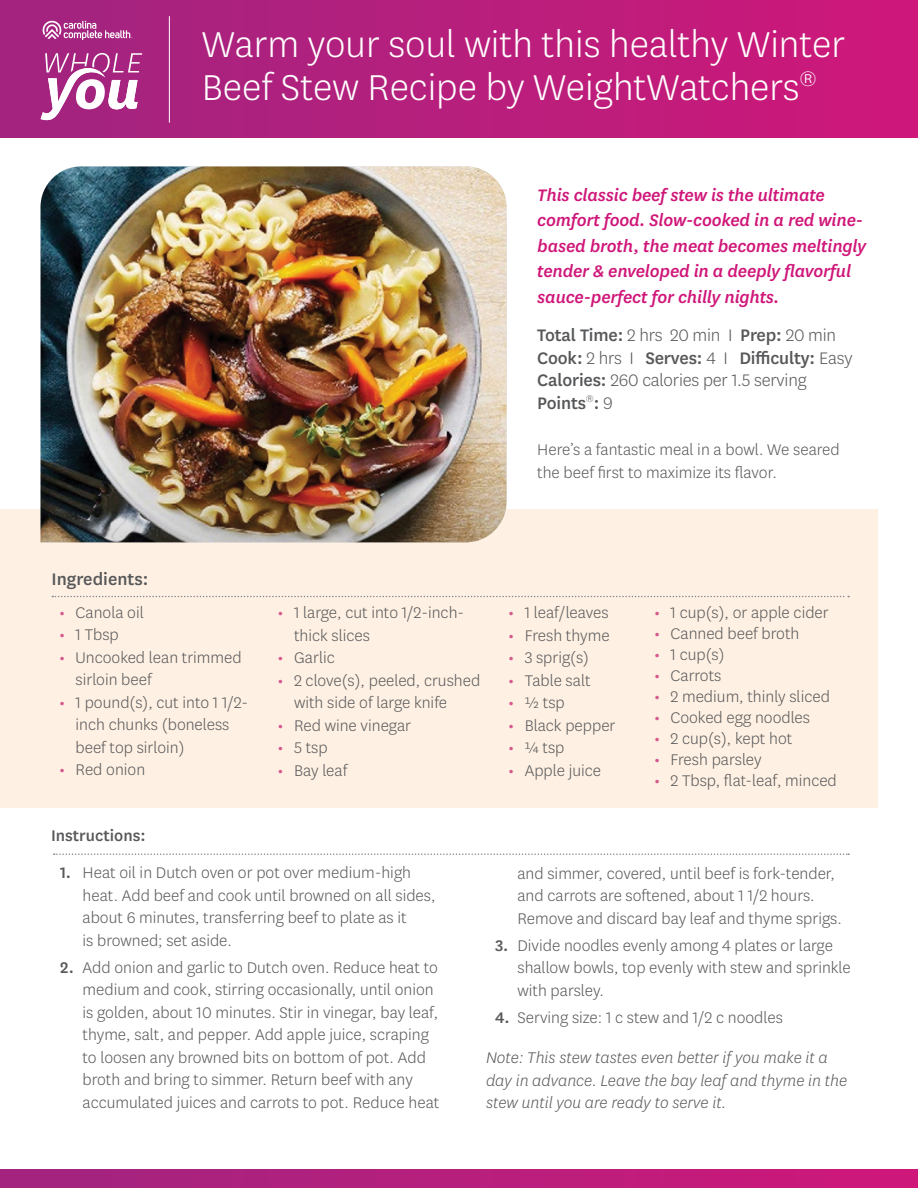
<style>
.page{position:relative;width:918px;height:1188px;background:#fff}
.page>*{position:absolute;margin:0;border:0;box-sizing:border-box;transform-origin:0 0}
.t1{font:300 42px/43.5px "Centene Sans";color:#fff}
.t2{font:italic 500 19.5px/25.5px "Centene Sans";letter-spacing:-.01em;color:#cf1679}
.t3{font:500 19.5px/22.5px "Centene Sans";letter-spacing:-.01em;color:#57585a}
.t4{font:300 18px/22.5px "Centene Sans";color:#57585a}
.t5{font:italic 300 18px/22.5px "Centene Sans";color:#57585a}
.t6{font:500 18px "Centene Sans";color:#57585a}
.s1{font-weight:300}
.s2{font-weight:500;color:#d6578e}
.s3{font-weight:500}
</style>
<div class="page">
<div style="left:0;top:509px;width:877px;height:298px;background:#fef0e2"></div>
<div style="left:0;top:0;width:918px;height:137px;background:linear-gradient(to right,#a02580,#ce187a)"></div>
<svg style="left:41px;top:53px;width:101px;height:67px"></svg>
<hr style="left:169px;top:16px;width:1px;height:107px;background:#fff">
<svg style="left:43px;top:21px;width:90px;height:19px;background:#bc5ea1"></svg>
<div style="left:0;top:1170px;width:918px;height:18px;background:linear-gradient(to right,#a0257f,#ce187a)"></div>
<svg style="left:52px;top:596px;width:797px;height:1px"></svg>
<img style="left:41px;top:167px;width:466px;height:375px">
<svg style="left:54px;top:853px;width:795px;height:2px"></svg>
<h1 class="t1" style="left:202px;top:21px;width:645px">Warm your soul with this healthy Winter<br>Beef Stew Recipe by WeightWatchers<sup>®</sup></h1>
<p class="t2" style="left:537px;top:181px;width:330px">This classic beef stew is the ultimate comfort food. Slow-cooked in a red wine&shy;based broth, the meat becomes meltingly tender &amp; enveloped in a deeply flavorful sauce-perfect for chilly nights.</p>
<p class="t3" style="left:537px;top:323px;width:317px">Total Time: <span class="s1">2 hrs 20 min I</span> Prep: <span class="s1">20 min<br></span>Cook: <span class="s1">2 hrs I</span> Serves: <span class="s1">4 I</span> Difficulty: <span class="s1">Easy<br></span>Calories: <span class="s1">260 calories per 1.5 serving<br></span>Points<sup>®</sup>: <span class="s1">9</span></p>
<p class="t4" style="left:537px;top:438px;width:304px">Here’s a fantastic meal in a bowl. We seared the beef first to maximize its flavor.</p>
<p class="t3" style="left:52px;top:567px;width:98px">Ingredients:</p>
<p class="t4" style="left:59px;top:601px;width:86px"><span class="s2">•</span> Canola oil</p>
<p class="t4" style="left:59px;top:623px;width:61px"><span class="s2">•</span> 1 Tbsp</p>
<p class="t4" style="left:76px;top:646px;width:168px;text-indent:-17px"><span class="s2">•</span> Uncooked lean trimmed sirloin beef</p>
<p class="t4" style="left:76px;top:691px;width:174px;text-indent:-17px"><span class="s2">•</span> 1 pound(s), cut into 1 1/2- inch chunks (boneless beef top sirloin)</p>
<p class="t4" style="left:59px;top:758px;width:88px"><span class="s2">•</span> Red onion</p>
<p class="t4" style="left:294px;top:601px;width:172px;text-indent:-17px"><span class="s2">•</span> 1 large, cut into 1/2-inch&shy;thick slices</p>
<p class="t4" style="left:278px;top:646px;width:59px"><span class="s2">•</span> Garlic</p>
<p class="t4" style="left:294px;top:668px;width:188px;text-indent:-17px"><span class="s2">•</span> 2 clove(s), peeled, crushed with side of large knife</p>
<p class="t4" style="left:278px;top:713px;width:135px"><span class="s2">•</span> Red wine vinegar</p>
<p class="t4" style="left:278px;top:736px;width:52px"><span class="s2">•</span> 5 tsp</p>
<p class="t4" style="left:278px;top:758px;width:71px"><span class="s2">•</span> Bay leaf</p>
<p class="t4" style="left:508px;top:601px;width:102px"><span class="s2">•</span> 1 leaf/leaves</p>
<p class="t4" style="left:508px;top:623px;width:103px"><span class="s2">•</span> Fresh thyme</p>
<p class="t4" style="left:508px;top:646px;width:82px"><span class="s2">•</span> 3 sprig(s)</p>
<p class="t4" style="left:508px;top:668px;width:84px"><span class="s2">•</span> Table salt</p>
<p class="t4" style="left:508px;top:691px;width:58px"><span class="s2">•</span> ½ tsp</p>
<p class="t4" style="left:508px;top:713px;width:109px"><span class="s2">•</span> Black pepper</p>
<p class="t4" style="left:508px;top:736px;width:58px"><span class="s2">•</span> ¼ tsp</p>
<p class="t4" style="left:508px;top:758px;width:95px"><span class="s2">•</span> Apple juice</p>
<p class="t4" style="left:654px;top:601px;width:176px"><span class="s2">•</span> 1 cup(s), or apple cider</p>
<p class="t4" style="left:654px;top:622px;width:147px"><span class="s2">•</span> Canned beef broth</p>
<p class="t4" style="left:654px;top:643px;width:72px"><span class="s2">•</span> 1 cup(s)</p>
<p class="t4" style="left:654px;top:664px;width:69px"><span class="s2">•</span> Carrots</p>
<p class="t4" style="left:654px;top:685px;width:177px"><span class="s2">•</span> 2 medium, thinly sliced</p>
<p class="t4" style="left:654px;top:706px;width:158px"><span class="s2">•</span> Cooked egg noodles</p>
<p class="t4" style="left:654px;top:727px;width:140px"><span class="s2">•</span> 2 cup(s), kept hot</p>
<p class="t4" style="left:654px;top:748px;width:109px"><span class="s2">•</span> Fresh parsley</p>
<p class="t4" style="left:654px;top:769px;width:184px"><span class="s2">•</span> 2 Tbsp, flat-leaf, minced</p>
<p class="t6" style="left:51px;top:823px;width:96px">Instructions:</p>
<p class="t4" style="left:83px;top:861px;width:355px;text-indent:-22px"><span class="s3">1.</span> Heat oil in Dutch oven or pot over medium-high heat. Add beef and cook until browned on all sides, about 6 minutes, transferring beef to plate as it<br>is browned; set aside.</p>
<p class="t4" style="left:83px;top:956px;width:358px;text-indent:-22px"><span class="s3">2.</span> Add onion and garlic to Dutch oven. Reduce heat to medium and cook, stirring occasionally, until onion is golden, about 10 minutes. Stir in vinegar, bay leaf, thyme, salt, and pepper. Add apple juice, scraping to loosen any browned bits on bottom of pot. Add broth and bring to simmer. Return beef with any accumulated juices and carrots to pot. Reduce heat</p>
<p class="t4" style="left:518px;top:862px;width:326px">and simmer, covered, until beef is fork-tender, and carrots are softened, about 1 1/2 hours.<br>Remove and discard bay leaf and thyme sprigs.</p>
<p class="t4" style="left:518px;top:934px;width:335px;text-indent:-22px"><span class="s3">3.</span> Divide noodles evenly among 4 plates or large shallow bowls, top evenly with stew and sprinkle with parsley.</p>
<p class="t4" style="left:495px;top:1006px;width:289px"><span class="s3">4.</span> Serving size: 1 c stew and 1/2 c noodles</p>
<p class="t5" style="left:486px;top:1046px;width:363px">Note: This stew tastes even better if you make it a day in advance. Leave the bay leaf and thyme in the stew until you are ready to serve it.</p>
</div>
